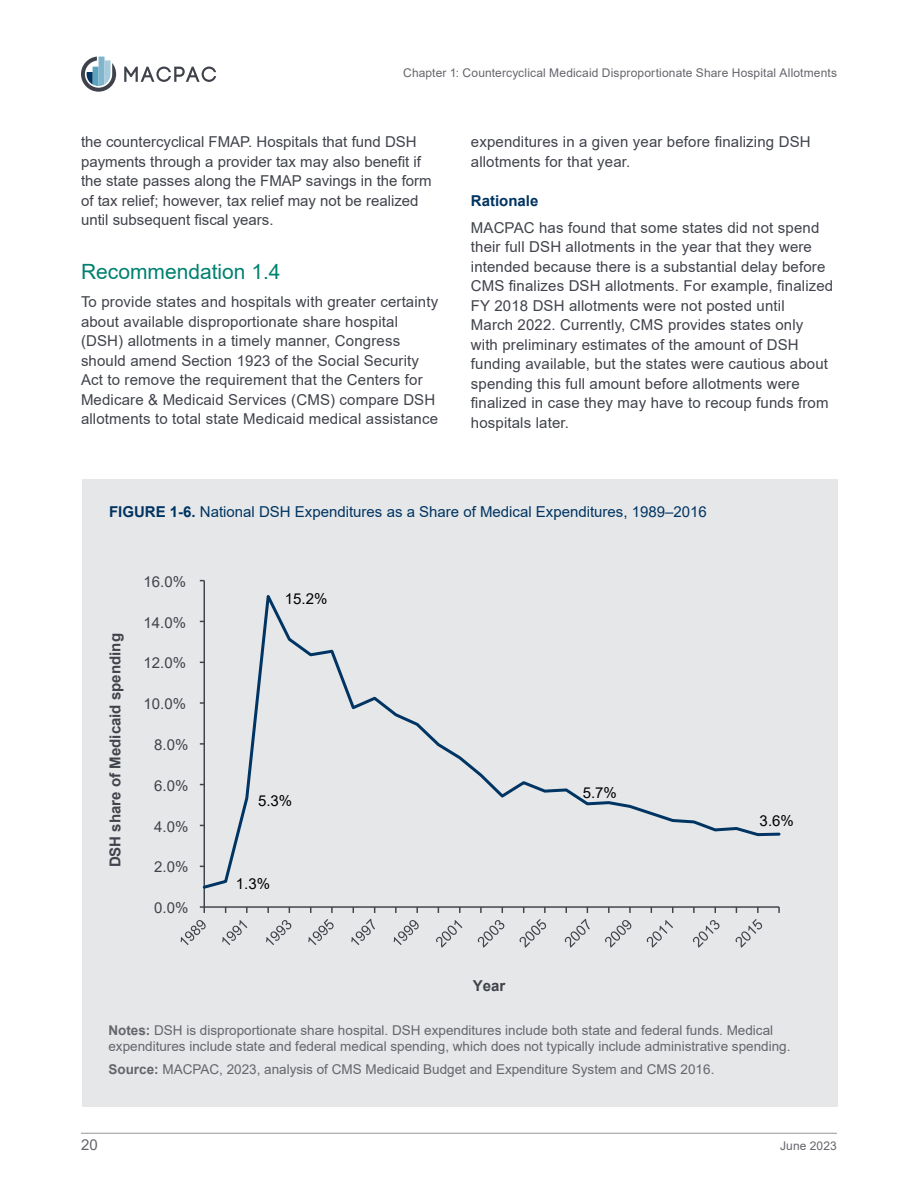
<style>
.page{position:relative;width:918px;height:1188px;background:#fff}
.page>*{position:absolute;margin:0;border:0;box-sizing:border-box;transform-origin:0 0}
.H2{font:21px "Arial";color:#008170}
.t1{font:15px/19.5px "Arial";letter-spacing:.01em;color:#40434b}
.H3_Figure_Title{font:15px "Arial";color:#003461}
.t2{font:700 15px "Arial";color:#40434b}
.t3{font:15px "Arial";color:#000}
.t4{font:700 15px "Arial";color:#003461}
.t5{font:15px "Arial";color:#65666c}
.Table_Notes{font:13.5px/16.2px "Arial";color:#65666c}
.t6{font:12px "Arial";letter-spacing:.01em;color:#65666c}
.s1{font-weight:700}
</style>
<div class="page">
<hr style="left:81px;top:1133px;width:756px;height:1px;background:#939598">
<svg style="left:81px;top:57px;width:35px;height:35px"></svg>
<svg style="left:124px;top:67px;width:92px;height:15px"></svg>
<div style="left:82px;top:480px;width:756px;height:627px;background:#e6e7e9"></div>
<hr style="left:204px;top:581px;width:1px;height:326px;background:#40434b">
<hr style="left:204px;top:906px;width:575px;height:2px;background:#40434b">
<svg style="left:200px;top:906px;width:5px;height:7px"></svg>
<svg style="left:778px;top:907px;width:2px;height:6px"></svg>
<svg style="left:201px;top:586px;width:580px;height:305px"></svg>
<svg style="left:181px;top:920px;width:25px;height:25px"></svg>
<svg style="left:222px;top:920px;width:25px;height:25px"></svg>
<svg style="left:266px;top:920px;width:25px;height:25px"></svg>
<svg style="left:308px;top:919px;width:26px;height:26px"></svg>
<svg style="left:351px;top:919px;width:24px;height:26px"></svg>
<svg style="left:394px;top:920px;width:25px;height:25px"></svg>
<svg style="left:436px;top:920px;width:26px;height:28px"></svg>
<svg style="left:478px;top:920px;width:26px;height:28px"></svg>
<svg style="left:519px;top:919px;width:27px;height:29px"></svg>
<svg style="left:565px;top:919px;width:25px;height:29px"></svg>
<svg style="left:605px;top:920px;width:26px;height:28px"></svg>
<svg style="left:647px;top:920px;width:26px;height:28px"></svg>
<svg style="left:693px;top:920px;width:27px;height:28px"></svg>
<svg style="left:736px;top:919px;width:26px;height:29px"></svg>
<p class="t6" style="left:403px;top:65px;width:435px">Chapter 1: Countercyclical Medicaid Disproportionate Share Hospital Allotments</p>
<p class="t1" style="left:81px;top:132px;width:352px">the countercyclical FMAP. Hospitals that fund DSH payments through a provider tax may also benefit if the state passes along the FMAP savings in the form of tax relief; however, tax relief may not be realized until subsequent fiscal years.</p>
<h3 class="H2" style="left:81px;top:257px;width:201px">Recommendation 1.4</h3>
<p class="t1" style="left:81px;top:292px;width:359px">To provide states and hospitals with greater certainty about available disproportionate share hospital (DSH) allotments in a timely manner, Congress should amend Section 1923 of the Social Security Act to remove the requirement that the Centers for Medicare &amp; Medicaid Services (CMS) compare DSH allotments to total state Medicaid medical assistance</p>
<p class="t1" style="left:471px;top:132px;width:341px">expenditures in a given year before finalizing DSH allotments for that year.</p>
<h3 class="t4" style="left:471px;top:190px;width:69px">Rationale</h3>
<p class="t1" style="left:471px;top:217px;width:364px">MACPAC has found that some states did not spend their full DSH allotments in the year that they were intended because there is a substantial delay before CMS finalizes DSH allotments. For example, finalized FY 2018 DSH allotments were not posted until<br>March 2022. Currently, CMS provides states only with preliminary estimates of the amount of DSH funding available, but the states were cautious about spending this full amount before allotments were finalized in case they may have to recoup funds from hospitals later.</p>
<p class="H3_Figure_Title" style="left:109px;top:502px;width:599px"><span class="s1">FIGURE 1-6.</span> National DSH Expenditures as a Share of Medical Expenditures, 1989–2016</p>
<p class="t2" style="left:105px;top:867px;width:236px;rotate:-90deg">DSH share of Medicaid spending</p>
<p class="t1" style="left:143px;top:572px;width:44px">16.0%</p>
<p class="t1" style="left:143px;top:612px;width:44px">14.0%</p>
<p class="t1" style="left:143px;top:653px;width:44px">12.0%</p>
<p class="t1" style="left:143px;top:694px;width:44px">10.0%</p>
<p class="t1" style="left:154px;top:735px;width:36px">8.0%</p>
<p class="t1" style="left:154px;top:776px;width:36px">6.0%</p>
<p class="t1" style="left:154px;top:816px;width:36px">4.0%</p>
<p class="t1" style="left:154px;top:857px;width:36px">2.0%</p>
<p class="t1" style="left:154px;top:898px;width:36px">0.0%</p>
<p class="t3" style="left:285px;top:588px;width:44px">15.2%</p>
<p class="t3" style="left:258px;top:790px;width:36px">5.3%</p>
<p class="t3" style="left:236px;top:873px;width:36px">1.3%</p>
<p class="t2" style="left:473px;top:975px;width:34px">Year</p>
<p class="t3" style="left:583px;top:782px;width:36px">5.7%</p>
<p class="t3" style="left:760px;top:811px;width:36px">3.6%</p>
<p class="Table_Notes" style="left:108px;top:1022px;width:684px"><span class="s1">Notes:</span> DSH is disproportionate share hospital. DSH expenditures include both state and federal funds. Medical expenditures include state and federal medical spending, which does not typically include administrative spending.</p>
<p class="Table_Notes" style="left:108px;top:1061px;width:607px"><span class="s1">Source:</span> MACPAC, 2023, analysis of CMS Medicaid Budget and Expenditure System and CMS 2016.</p>
<p class="t5" style="left:81px;top:1135px;width:18px">20</p>
<p class="t6" style="left:780px;top:1137px;width:58px">June 2023</p>
</div>
